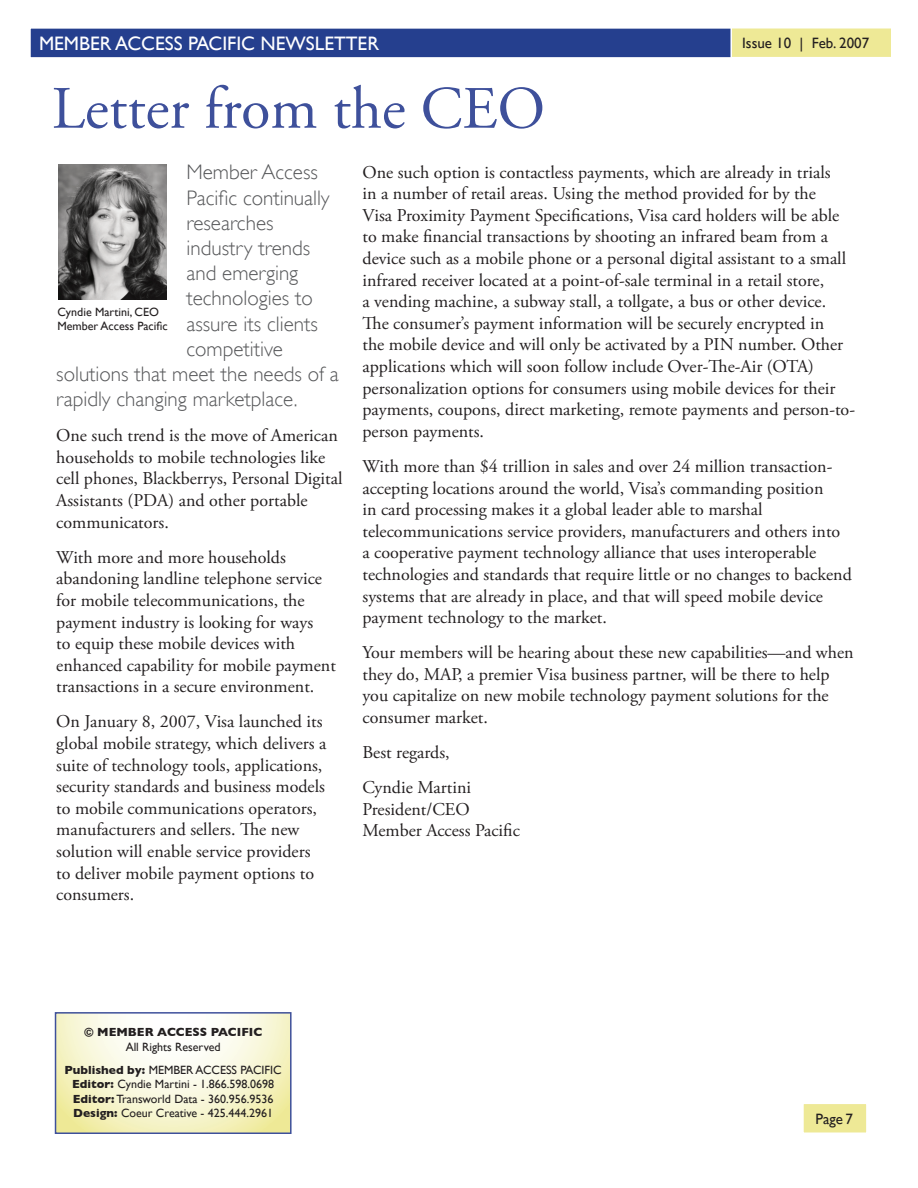
<style>
.page{position:relative;width:918px;height:1188px;background:#fff}
.page>*{position:absolute;margin:0;border:0;box-sizing:border-box;transform-origin:0 0}
.t1{font:60px "Adobe Garamond Pro";color:#3e509b}
.t2{font:300 21px "Gill Sans";color:#57585a}
.t3{font:19.5px "Gill Sans";color:#fff}
.t4{font:18px/21.6px "Adobe Garamond Pro";color:#231f20}
.t5{font:15px "Gill Sans";color:#231f20}
.t6{font:12px/14.4px "Gill Sans";color:#231f20}
.t7{font:700 12px "Gill Sans";color:#231f20}
.s1{font-weight:700}
</style>
<div class="page">
<div style="left:30px;top:28px;width:862px;height:30px;background:#253f8e"></div>
<div style="left:29px;top:27px;width:864px;height:32px;border:2px solid #fff"></div>
<div style="left:731px;top:28px;width:161px;height:30px;background:#eee996"></div>
<div style="left:730px;top:27px;width:162px;height:31px;border:2px solid #fff"></div>
<div style="left:803px;top:1103px;width:64px;height:30px;background:#eee996"></div>
<div style="left:802px;top:1103px;width:66px;height:31px;border:2px solid #fff"></div>
<img style="left:59px;top:165px;width:108px;height:135px">
<svg style="left:58px;top:1015px;width:231px;height:116px"></svg>
<div style="left:55px;top:1012px;width:237px;height:122px;border:2px solid #3e509b"></div>
<p class="t3" style="left:39px;top:32px;width:342px">MEMBER ACCESS PACIFIC NEWSLETTER</p>
<p class="t5" style="left:742px;top:35px;width:129px">Issue 10 | Feb. 2007</p>
<h1 class="t1" style="left:52px;top:73px;width:495px">Letter from the CEO</h1>
<p class="t2" style="left:186px;top:160px;width:133px">Member Access</p>
<p class="t2" style="left:186px;top:185px;width:145px">Pacific continually</p>
<p class="t2" style="left:186px;top:211px;width:89px">researches</p>
<p class="t2" style="left:186px;top:236px;width:125px">industry trends</p>
<p class="t2" style="left:186px;top:261px;width:113px">and emerging</p>
<p class="t2" style="left:186px;top:286px;width:128px">technologies to</p>
<p class="t2" style="left:186px;top:311px;width:133px">assure its clients</p>
<p class="t2" style="left:186px;top:337px;width:98px">competitive</p>
<p class="t2" style="left:56px;top:362px;width:284px">solutions that meet the needs of a</p>
<p class="t2" style="left:56px;top:387px;width:243px">rapidly changing marketplace.</p>
<p class="t4" style="left:56px;top:425px;width:288px">One such trend is the move of American households to mobile technologies like cell phones, Blackberrys, Personal Digital Assistants (PDA) and other portable communicators.</p>
<p class="t4" style="left:56px;top:547px;width:281px">With more and more households abandoning landline telephone service for mobile telecommunications, the payment industry is looking for ways<br>to equip these mobile devices with enhanced capability for mobile payment transactions in a secure environment.</p>
<p class="t4" style="left:56px;top:712px;width:272px">On January 8, 2007, Visa launched its global mobile strategy, which delivers a suite of technology tools, applications, security standards and business models to mobile communications operators, manufacturers and sellers. The new solution will enable service providers to deliver mobile payment options to consumers.</p>
<p class="t6" style="left:58px;top:305px;width:112px">Cyndie Martini, CEO<br>Member Access Pacific</p>
<p class="t4" style="left:363px;top:162px;width:494px">One such option is contactless payments, which are already in trials<br>in a number of retail areas. Using the method provided for by the<br>Visa Proximity Payment Specifications, Visa card holders will be able to make financial transactions by shooting an infrared beam from a device such as a mobile phone or a personal digital assistant to a small infrared receiver located at a point-of-sale terminal in a retail store,<br>a vending machine, a subway stall, a tollgate, a bus or other device.<br>The consumer’s payment information will be securely encrypted in<br>the mobile device and will only be activated by a PIN number. Other applications which will soon follow include Over-The-Air (OTA) personalization options for consumers using mobile devices for their payments, coupons, direct marketing, remote payments and person-to&shy;person payments.</p>
<p class="t4" style="left:363px;top:456px;width:491px">With more than $4 trillion in sales and over 24 million transaction&shy;accepting locations around the world, Visa’s commanding position<br>in card processing makes it a global leader able to marshal telecommunications service providers, manufacturers and others into a cooperative payment technology alliance that uses interoperable technologies and standards that require little or no changes to backend systems that are already in place, and that will speed mobile device payment technology to the market.</p>
<p class="t4" style="left:363px;top:642px;width:493px">Your members will be hearing about these new capabilities—and when they do, MAP, a premier Visa business partner, will be there to help you capitalize on new mobile technology payment solutions for the consumer market.</p>
<p class="t4" style="left:363px;top:736px;width:110px;line-height:35.1px">Best regards,<br>Cyndie Martini</p>
<p class="t4" style="left:363px;top:799px;width:159px">President/CEO<br>Member Access Pacific</p>
<p class="t7" style="left:84px;top:1025px;width:180px">© MEMBER ACCESS PACIFIC</p>
<p class="t6" style="left:65px;top:1035px;width:219px;line-height:23.4px;text-align:center">All Rights Reserved<br><span class="s1">Published by:</span> MEMBER ACCESS PACIFIC</p>
<p class="t6" style="left:72px;top:1077px;width:203px;text-align:justify"><span class="s1">Editor:</span> Cyndie Martini - 1.866.598.0698<br><span class="s1">Editor:</span> Transworld Data - 360.956.9536<br><span class="s1">Design:</span> Coeur Creative - 425.444.2961</p>
<p class="t5" style="left:815px;top:1110px;width:39px">Page 7</p>
</div>
